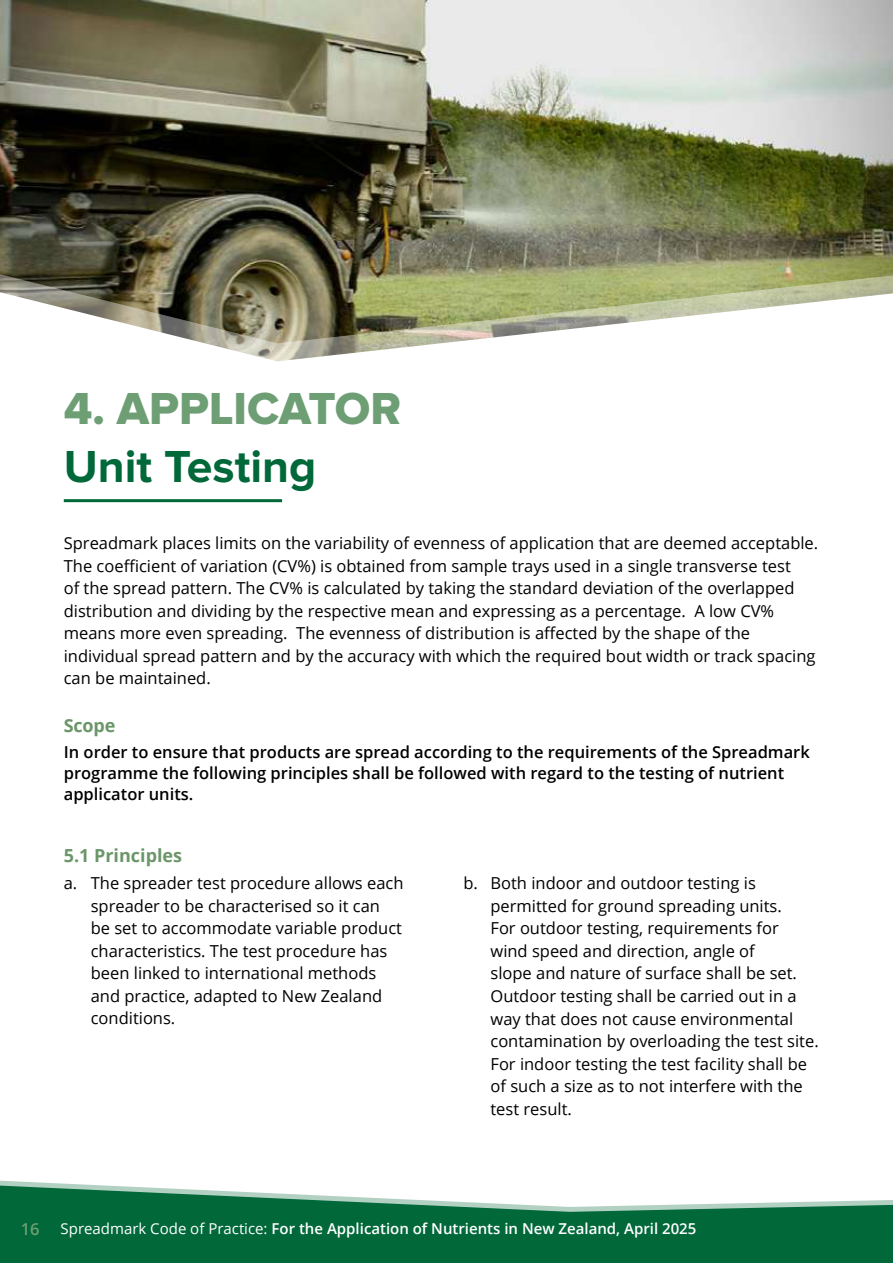
<style>
.page{position:relative;width:893px;height:1263px;background:#fff}
.page>*{position:absolute;margin:0;border:0;box-sizing:border-box;transform-origin:0 0}
.t1{font:46.5px "Proxima Nova Extrabld";color:#6d9e74}
.t2{font:700 46.5px "Proxima Nova";color:#006839}
.t3{font:700 18px "Open Sans";color:#6b9669}
.t4{font:16.5px/22.5px "Open Sans";color:#000}
.t5{font:600 16.5px/21px "Open Sans";color:#000}
.t6{font:600 16.5px "Open Sans";color:#6d9e74}
.t7{font:600 15px "Open Sans";color:#fff}
.s1{font-weight:400}
</style>
<div class="page">
<img style="left:0;top:0;width:893px;height:271px">
<svg style="left:0;top:271px;width:893px;height:91px"></svg>
<hr style="left:64px;top:499px;width:218px;height:3px;background:#006839">
<svg style="left:0;top:1185px;width:893px;height:78px;fill:#006839"></svg>
<h1 class="t1" style="left:64px;top:387px;width:339px">4. APPLICATOR</h1>
<h1 class="t2" style="left:64px;top:446px;width:254px">Unit Testing</h1>
<p class="t4" style="left:64px;top:532px;width:756px">Spreadmark places limits on the variability of evenness of application that are deemed acceptable.<br>The coefficient of variation (CV%) is obtained from sample trays used in a single transverse test<br>of the spread pattern. The CV% is calculated by taking the standard deviation of the overlapped distribution and dividing by the respective mean and expressing as a percentage. A low CV% means more even spreading. The evenness of distribution is affected by the shape of the individual spread pattern and by the accuracy with which the required bout width or track spacing can be maintained.</p>
<p class="t3" style="left:64px;top:713px;width:53px">Scope</p>
<p class="t5" style="left:64px;top:741px;width:748px">In order to ensure that products are spread according to the requirements of the Spreadmark programme the following principles shall be followed with regard to the testing of nutrient applicator units.</p>
<p class="t3" style="left:64px;top:842px;width:120px">5.1 Principles</p>
<p class="t4" style="left:91px;top:872px;width:314px;text-indent:-27px">a. The spreader test procedure allows each spreader to be characterised so it can be set to accommodate variable product characteristics. The test procedure has been linked to international methods and practice, adapted to New Zealand conditions.</p>
<p class="t4" style="left:490px;top:872px;width:330px;text-indent:-27px">b. Both indoor and outdoor testing is permitted for ground spreading units.<br>For outdoor testing, requirements for wind speed and direction, angle of<br>slope and nature of surface shall be set.<br>Outdoor testing shall be carried out in a way that does not cause environmental contamination by overloading the test site.<br>For indoor testing the test facility shall be of such a size as to not interfere with the test result.</p>
<p class="t6" style="left:21px;top:1218px;width:20px">16</p>
<p class="t7" style="left:61px;top:1218px;width:637px"><span class="s1">Spreadmark Code of Practice:</span> For the Application of Nutrients in New Zealand, April 2025</p>
</div>
